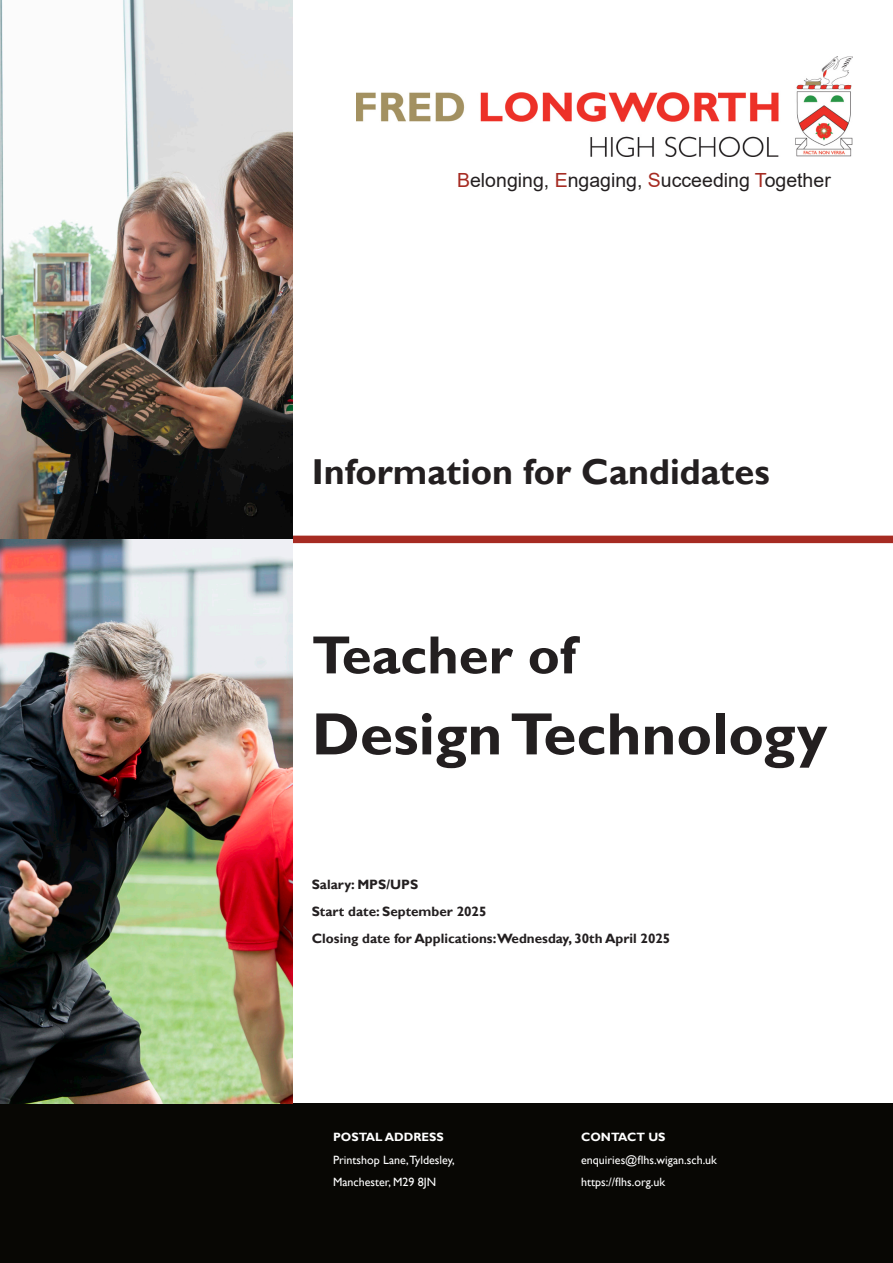
<style>
.page{position:relative;width:893px;height:1263px;background:#fff}
.page>*{position:absolute;margin:0;border:0;box-sizing:border-box;transform-origin:0 0}
.t1{font:700 60px "Gill Sans";color:#231f20}
.t2{font:700 54px "Gill Sans";color:#231f20}
.t3{font:700 36px "Gill Sans";color:#231f20}
.t4{font:19.5px "Arial";color:#231f20}
.t5{font:700 13.5px/27px "Gill Sans";color:#231f20}
.t6{font:12px/22.5px "Gill Sans";color:#fff}
.t7{font:700 12px "Gill Sans";color:#fff}
.s1{color:#a62b22}
</style>
<div class="page">
<div style="left:0;top:1104px;width:893px;height:159px;background:#080704"></div>
<img style="left:356px;top:56px;width:496px;height:100px">
<div style="left:292px;top:536px;width:601px;height:7px;background:#a62b22"></div>
<img style="left:0;top:0;width:292px;height:1104px">
<h3 class="t4" style="left:457px;top:173px;width:375px"><span class="s1">B</span>elonging, <span class="s1">E</span>ngaging, <span class="s1">S</span>ucceeding <span class="s1">T</span>ogether</h3>
<h3 class="t3" style="left:312px;top:459px;width:459px">Information for Candidates</h3>
<h2 class="t2" style="left:312px;top:636px;width:266px">Teacher of</h2>
<h1 class="t1" style="left:312px;top:713px;width:517px">Design Technology</h1>
<p class="t5" style="left:312px;top:873px;width:360px">Salary: MPS/UPS<br>Start date: September 2025<br>Closing date for Applications:Wednesday, 30th April 2025</p>
<p class="t7" style="left:333px;top:1133px;width:112px">POSTAL ADDRESS</p>
<p class="t6" style="left:333px;top:1150px;width:123px">Printshop Lane,Tyldesley,<br>Manchester, M29 8JN</p>
<p class="t7" style="left:581px;top:1133px;width:86px">CONTACT US</p>
<p class="t6" style="left:581px;top:1150px;width:137px">enquiries@flhs.wigan.sch.uk https://flhs.org.uk</p>
</div>
